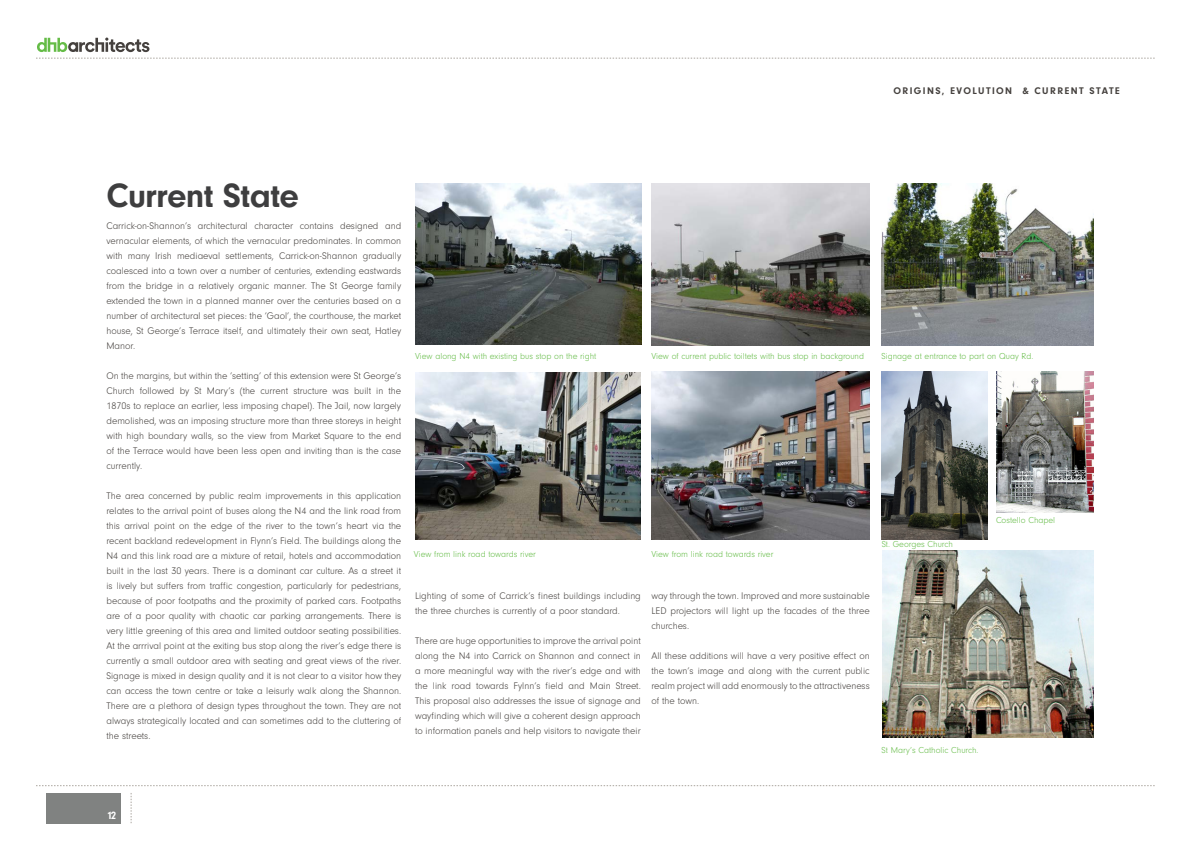
<style>
.page{position:relative;width:1191px;height:842px;background:#fff}
.page>*{position:absolute;margin:0;border:0;box-sizing:border-box;transform-origin:0 0}
.Main_heading{font:700 35px "Neuzeit Gro";letter-spacing:-.02em;color:#3e3e3f}
.t1{font:700 11px "Neuzeit Gro";color:#fff}
.CV_main_body{font:300 10px/15px "Neuzeit Gro";color:#45413e;text-align:justify}
.Contents_heading{font:700 10px "Neuzeit Gro";letter-spacing:.14em;color:#45413e}
.Fig{font:300 9px "Neuzeit Gro";color:#65bc47}
</style>
<div class="page">
<svg style="left:36px;top:58px;width:1119px;height:1px"></svg>
<svg style="left:37px;top:38px;width:112px;height:14px"></svg>
<svg style="left:36px;top:785px;width:1119px;height:1px"></svg>
<svg style="left:131px;top:793px;width:1px;height:30px"></svg>
<div style="left:46px;top:793px;width:75px;height:30px;background:#808281"></div>
<img style="left:996px;top:371px;width:97px;height:141px">
<img style="left:881px;top:371px;width:106px;height:168px">
<img style="left:883px;top:550px;width:210px;height:188px">
<img style="left:651px;top:183px;width:218px;height:163px">
<img style="left:415px;top:372px;width:226px;height:167px">
<img style="left:651px;top:371px;width:218px;height:168px">
<img style="left:415px;top:183px;width:227px;height:161px">
<img style="left:881px;top:183px;width:212px;height:163px">
<p class="Contents_heading" style="left:893px;top:85px;width:228px">ORIGINS, EVOLUTION &amp; CURRENT STATE</p>
<p class="Main_heading" style="left:106px;top:176px;width:194px">Current State</p>
<p class="CV_main_body" style="left:106px;top:218px;width:296px">Carrick-on-Shannon’s architectural character contains designed and vernacular elements, of which the vernacular predominates. In common with many Irish mediaeval settlements, Carrick-on-Shannon gradually coalesced into a town over a number of centuries, extending eastwards from the bridge in a relatively organic manner. The St George family extended the town in a planned manner over the centuries based on a number of architectural set pieces: the ‘Gaol’, the courthouse, the market house, St George’s Terrace itself, and ultimately their own seat, Hatley Manor.</p>
<p class="CV_main_body" style="left:106px;top:368px;width:296px">On the margins, but within the ‘setting’ of this extension were St George’s Church followed by St Mary’s (the current structure was built in the 1870s to replace an earlier, less imposing chapel). The Jail, now largely demolished, was an imposing structure more than three storeys in height with high boundary walls, so the view from Market Square to the end of the Terrace would have been less open and inviting than is the case currently.</p>
<p class="CV_main_body" style="left:106px;top:488px;width:296px">The area concerned by public realm improvements in this application relates to the arrival point of buses along the N4 and the link road from this arrival point on the edge of the river to the town’s heart via the recent backland redevelopment in Flynn’s Field. The buildings along the N4 and this link road are a mixture of retail, hotels and accommodation built in the last 30 years. There is a dominant car culture. As a street it is lively but suffers from traffic congestion, particularly for pedestrians, because of poor footpaths and the proximity of parked cars. Footpaths are of a poor quality with chaotic car parking arrangements. There is very little greening of this area and limited outdoor seating possibilities.<br>At the arrrival point at the exiting bus stop along the river’s edge there is currently a small outdoor area with seating and great views of the river.<br>Signage is mixed in design quality and it is not clear to a visitor how they can access the town centre or take a leisurly walk along the Shannon.<br>There are a plethora of design types throughout the town. They are not always strategically located and can sometimes add to the cluttering of the streets.</p>
<p class="Fig" style="left:415px;top:351px;width:183px">View along N4 with existing bus stop on the right</p>
<p class="Fig" style="left:651px;top:351px;width:214px">View of current public toiltets with bus stop in background</p>
<p class="Fig" style="left:881px;top:351px;width:153px">Signage at entrance to part on Quay Rd.</p>
<p class="Fig" style="left:414px;top:549px;width:124px">View from link road towards river</p>
<p class="Fig" style="left:651px;top:549px;width:124px">View from link road towards river</p>
<p class="Fig" style="left:881px;top:539px;width:73px">St. Georges Church</p>
<p class="CV_main_body" style="left:415px;top:588px;width:227px">Lighting of some of Carrick’s finest buildings including the three churches is currently of a poor standard.</p>
<p class="CV_main_body" style="left:415px;top:633px;width:227px">There are huge opportunities to improve the arrival point along the N4 into Carrick on Shannon and connect in a more meaningful way with the river’s edge and with the link road towards Fylnn’s field and Main Street.<br>This proposal also addresses the issue of signage and wayfinding which will give a coherent design approach to information panels and help visitors to navigate their</p>
<p class="CV_main_body" style="left:651px;top:588px;width:220px">way through the town. Improved and more sustainable LED projectors will light up the facades of the three churches.</p>
<p class="CV_main_body" style="left:651px;top:648px;width:220px">All these additions will have a very positive effect on the town’s image and along with the current public realm project will add enormously to the attractiveness of the town.</p>
<p class="Fig" style="left:881px;top:745px;width:98px">St Mary’s Catholic Church.</p>
<p class="Fig" style="left:996px;top:516px;width:61px">Costello Chapel</p>
<p class="t1" style="left:107px;top:809px;width:11px">12</p>
</div>
